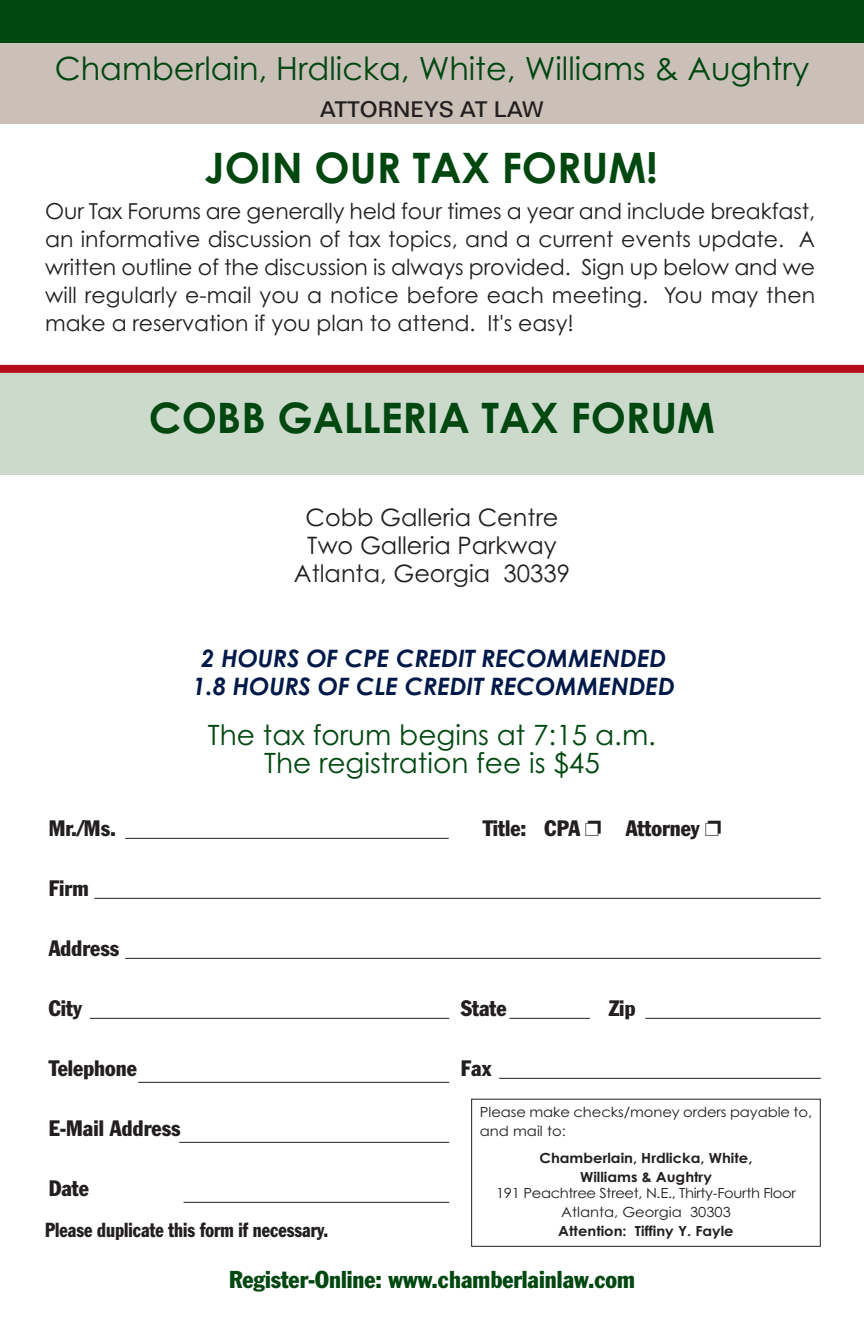
<style>
.page{position:relative;width:864px;height:1332px;background:#fff}
.page>*{position:absolute;margin:0;border:0;box-sizing:border-box;transform-origin:0 0}
.t1{font:700 42px "Century Gothic";color:#004710}
.t2{font:32px "Century Gothic";color:#004710}
.t3{font:28px/28px "Century Gothic";color:#004710;text-align:center}
.t4{font:italic 700 24px/28px "Century Gothic";color:#001949;text-align:center}
.t5{font:24px/28px "Century Gothic";color:#231f20;text-align:center}
.t6{font:condensed 24px "Franklin Gothic";color:#004710}
.t7{font:22px/28px "Century Gothic";letter-spacing:-.005em;color:#231f20;text-align:justify}
.t8{font:condensed 22px "Franklin Gothic";color:#231f20}
.t9{font:500 22px "Folio BT";color:#231f20}
.t10{font:condensed 20px "Franklin Gothic";color:#231f20;scale:.9 1}
.t11{font:14px/19.2px "Century Gothic";letter-spacing:-.005em;color:#231f20;scale:1.06 1}
.t12{font:700 14px/19.2px "Century Gothic";color:#231f20;text-align:center;scale:1.06 1}
</style>
<div class="page">
<div style="left:0;top:0;width:864px;height:114px;background:#004710"></div>
<div style="left:0;top:43px;width:864px;height:81px;background:#cbc0b8"></div>
<hr style="left:125px;top:838px;width:324px;height:1px;background:#231f20">
<hr style="left:94px;top:898px;width:727px;height:1px;background:#231f20">
<hr style="left:125px;top:958px;width:696px;height:1px;background:#231f20">
<hr style="left:645px;top:1018px;width:176px;height:1px;background:#231f20">
<hr style="left:499px;top:1078px;width:322px;height:1px;background:#231f20">
<hr style="left:509px;top:1018px;width:81px;height:1px;background:#231f20">
<hr style="left:90px;top:1018px;width:359px;height:1px;background:#231f20">
<hr style="left:138px;top:1082px;width:311px;height:1px;background:#231f20">
<hr style="left:179px;top:1142px;width:270px;height:1px;background:#231f20">
<hr style="left:184px;top:1202px;width:265px;height:1px;background:#231f20">
<div style="left:0;top:369px;width:864px;height:105px;background:#ccdacb"></div>
<div style="left:0;top:365px;width:864px;height:8px;background:#b50e1a"></div>
<div style="left:471px;top:1099px;width:350px;height:148px;border:1px solid #231f20"></div>
<h2 class="t2" style="left:55px;top:50px;width:756px">Chamberlain, Hrdlicka, White, Williams &amp; Aughtry</h2>
<p class="t9" style="left:320px;top:97px;width:225px">ATTORNEYS AT LAW</p>
<h1 class="t1" style="left:205px;top:144px;width:455px">JOIN OUR TAX FORUM!</h1>
<p class="t7" style="left:45px;top:198px;width:772px">Our Tax Forums are generally held four times a year and include breakfast, an informative discussion of tax topics, and a current events update. A written outline of the discussion is always provided. Sign up below and we will regularly e-mail you a notice before each meeting. You may then make a reservation if you plan to attend. It's easy!</p>
<h1 class="t1" style="left:149px;top:394px;width:568px">COBB GALLERIA TAX FORUM</h1>
<p class="t5" style="left:294px;top:504px;width:278px">Cobb Galleria Centre<br>Two Galleria Parkway<br>Atlanta, Georgia 30339</p>
<p class="t4" style="left:193px;top:645px;width:484px">2 HOURS OF CPE CREDIT RECOMMENDED<br>1.8 HOURS OF CLE CREDIT RECOMMENDED</p>
<p class="t3" style="left:208px;top:721px;width:450px">The tax forum begins at 7:15 a.m.<br>The registration fee is $45</p>
<p class="t8" style="left:49px;top:820px;width:69px">Mr./Ms.</p>
<p class="t8" style="left:483px;top:820px;width:99px">Title: CPA</p>
<p class="t8" style="left:626px;top:820px;width:76px">Attorney</p>
<p class="t8" style="left:49px;top:880px;width:41px">Firm</p>
<p class="t8" style="left:49px;top:940px;width:72px">Address</p>
<p class="t8" style="left:49px;top:1000px;width:35px">City</p>
<p class="t8" style="left:461px;top:1000px;width:48px">State</p>
<p class="t8" style="left:609px;top:1000px;width:28px">Zip</p>
<p class="t8" style="left:49px;top:1060px;width:90px">Telephone</p>
<p class="t8" style="left:461px;top:1060px;width:32px">Fax</p>
<p class="t11" style="left:480px;top:1102px;width:315px">Please make checks/money orders payable to, and mail to:</p>
<p class="t12" style="left:540px;top:1148px;width:202px">Chamberlain, Hrdlicka, White,<br>Williams &amp; Aughtry</p>
<p class="t11" style="left:496px;top:1183px;width:284px;text-align:center">191 Peachtree Street, N.E., Thirty-Fourth Floor<br>Atlanta, Georgia 30303</p>
<p class="t12" style="left:558px;top:1222px;width:167px">Attention: Tiffiny Y. Fayle</p>
<p class="t6" style="left:229px;top:1271px;width:407px">Register-Online: www.chamberlainlaw.com</p>
<p class="t8" style="left:49px;top:1120px;width:133px">E-Mail Address</p>
<p class="t8" style="left:49px;top:1180px;width:42px">Date</p>
<p class="t10" style="left:45px;top:1223px;width:316px">Please duplicate this form if necessary.</p>
</div>
